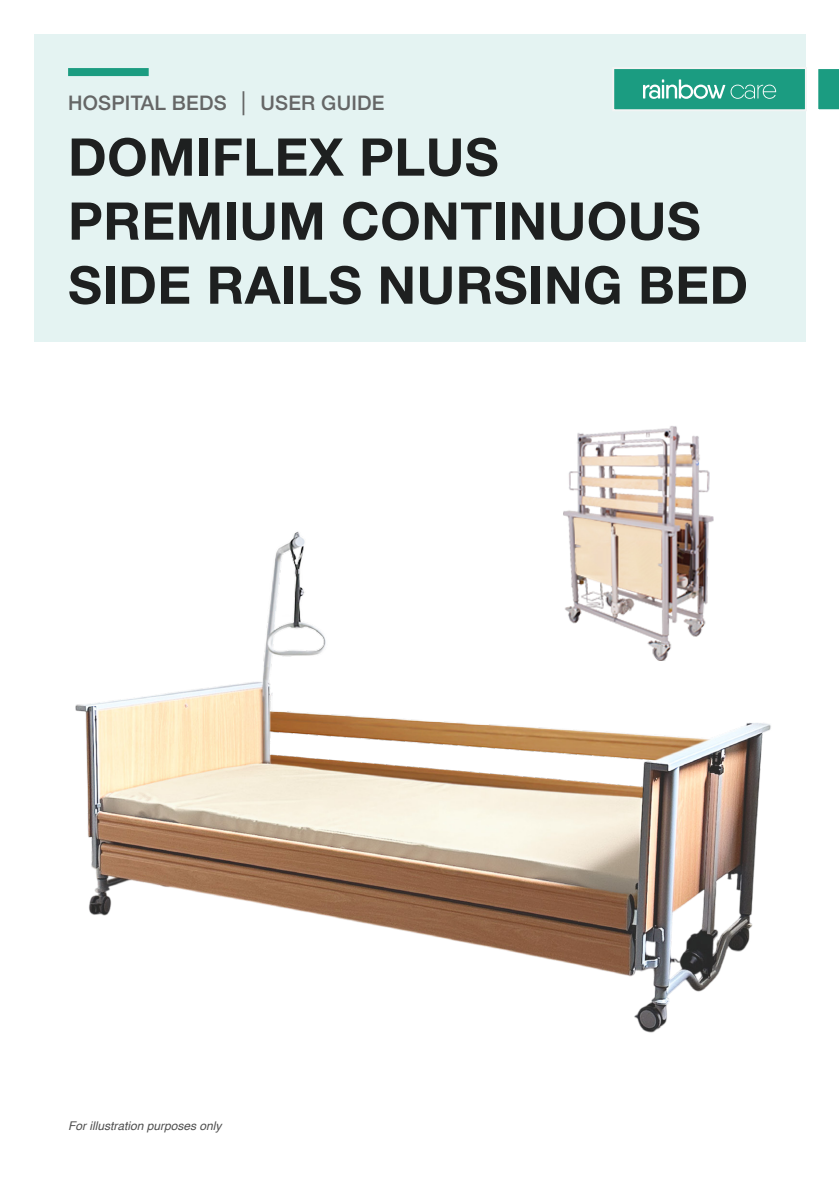
<style>
.page{position:relative;width:840px;height:1191px;background:#fff}
.page>*{position:absolute;margin:0;border:0;box-sizing:border-box;transform-origin:0 0}
.t1{font:700 52px/64px "Helvetica Neue";letter-spacing:.01em;color:#1e2020}
.t2{font:500 20px "Helvetica Neue";letter-spacing:.01em;color:#656666}
.t3{font:italic 12px "Helvetica";color:#4f4f4f}
.s1{font-weight:700;font-size:24px}
</style>
<div class="page">
<div style="left:34px;top:34px;width:771px;height:308px;background:#e4f3f2"></div>
<div style="left:68px;top:68px;width:81px;height:8px;background:#1b9c81"></div>
<div style="left:612px;top:67px;width:194px;height:44px;background:#1b9c81;border:2px solid #f3f4f4"></div>
<div style="left:816px;top:68px;width:23px;height:42px;background:#1b9c81"></div>
<div style="left:815px;top:67px;width:24px;height:44px;border:2px solid #fff"></div>
<img style="left:75px;top:531px;width:696px;height:502px">
<img style="left:510px;top:426px;width:256px;height:242px">
<svg style="left:643px;top:79px;width:132px;height:20px"></svg>
<p class="t2" style="left:68px;top:91px;width:317px">HOSPITAL BEDS <span class="s1">|</span> USER GUIDE</p>
<p class="t1" style="left:68px;top:124px;width:681px">DOMIFLEX PLUS<br>PREMIUM CONTINUOUS<br>SIDE RAILS NURSING BED</p>
<p class="t3" style="left:68px;top:1121px;width:155px">For illustration purposes only</p>
</div>
